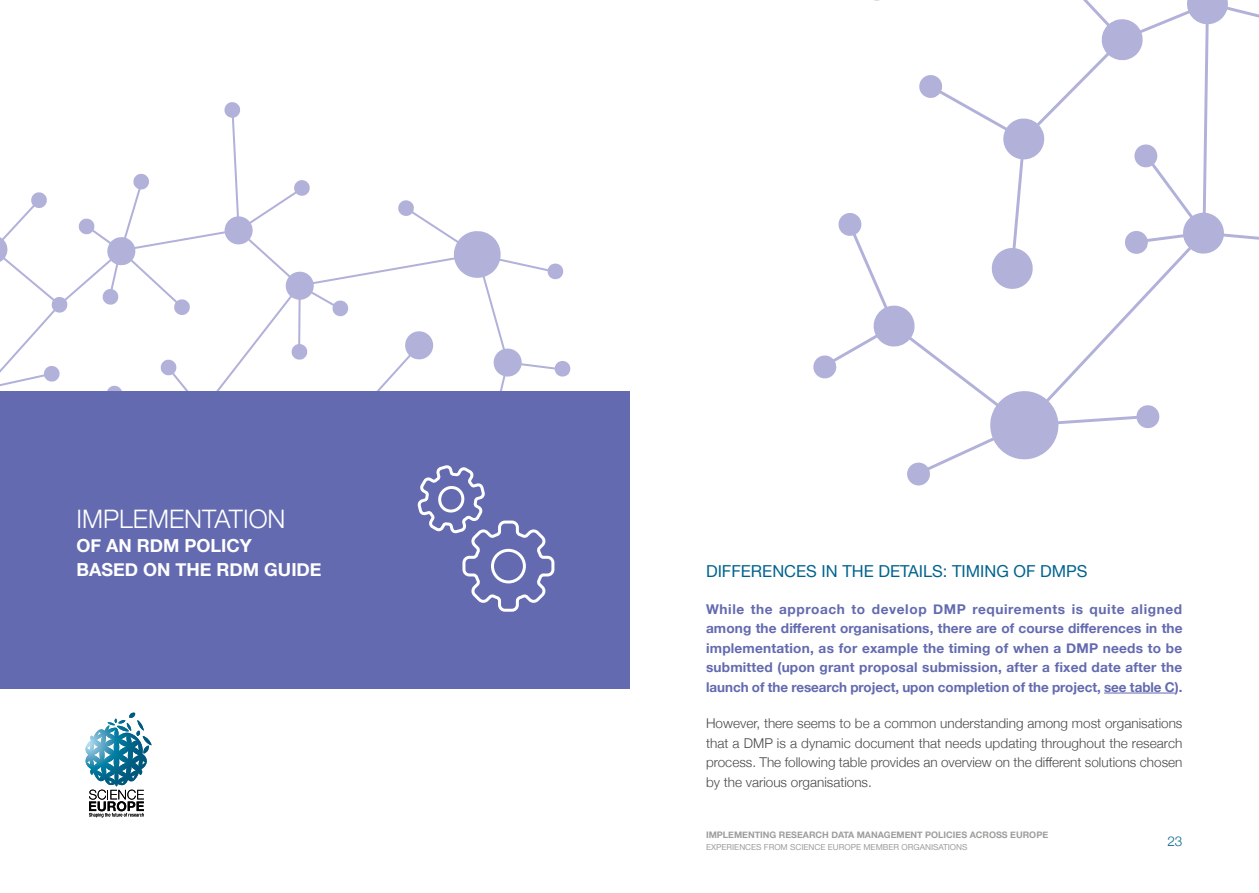
<style>
.page{position:relative;width:1259px;height:893px;background:#fff}
.page>*{position:absolute;margin:0;border:0;box-sizing:border-box;transform-origin:0 0}
.t1{font:300 25.5px "Helvetica Neue";color:#fff}
.t2{font:700 18px/24px "Helvetica Neue";color:#fff}
.t3{font:16.5px "Helvetica Neue";color:#00638e}
.t4{font:700 13.5px/19.5px "Helvetica Neue";letter-spacing:-.005em;color:#636aaf;text-align:justify}
.t5{font:300 13.5px/19.5px "Helvetica Neue";color:#4a4a49;text-align:justify}
.t6{font:300 13.5px "Helvetica Neue";color:#00638e}
.t7{font:700 9px "Helvetica Neue";color:#9d9d9c}
.t8{font:8.25px "Helvetica Neue";color:#9d9d9c}
</style>
<div class="page">
<svg style="left:85px;top:713px;width:62px;height:104px"></svg>
<svg style="left:0;top:102px;width:571px;height:289px"></svg>
<div style="left:0;top:391px;width:629px;height:298px;background:#636aaf"></div>
<svg style="left:813px;top:0;width:446px;height:486px"></svg>
<svg style="left:417px;top:465px;width:138px;height:147px"></svg>
<hr style="left:1104px;top:693px;width:70px;height:1px;background:#636aaf">
<h1 class="t1" style="left:77px;top:499px;width:210px">IMPLEMENTATION</h1>
<h2 class="t2" style="left:77px;top:534px;width:247px">OF AN RDM POLICY<br>BASED ON THE RDM GUIDE</h2>
<p class="t3" style="left:706px;top:559px;width:383px">DIFFERENCES IN THE DETAILS: TIMING OF DMPS</p>
<p class="t4" style="left:706px;top:599px;width:478px">While the approach to develop DMP requirements is quite aligned among the different organisations, there are of course differences in the implementation, as for example the timing of when a DMP needs to be submitted (upon grant proposal submission, after a fixed date after the launch of the research project, upon completion of the project, see table C).</p>
<p class="t5" style="left:706px;top:713px;width:478px">However, there seems to be a common understanding among most organisations that a DMP is a dynamic document that needs updating throughout the research process. The following table provides an overview on the different solutions chosen by the various organisations.</p>
<p class="t7" style="left:706px;top:828px;width:343px">IMPLEMENTING RESEARCH DATA MANAGEMENT POLICIES ACROSS EUROPE</p>
<p class="t8" style="left:706px;top:841px;width:263px">EXPERIENCES FROM SCIENCE EUROPE MEMBER ORGANISATIONS</p>
<p class="t6" style="left:1167px;top:831px;width:17px">23</p>
</div>
